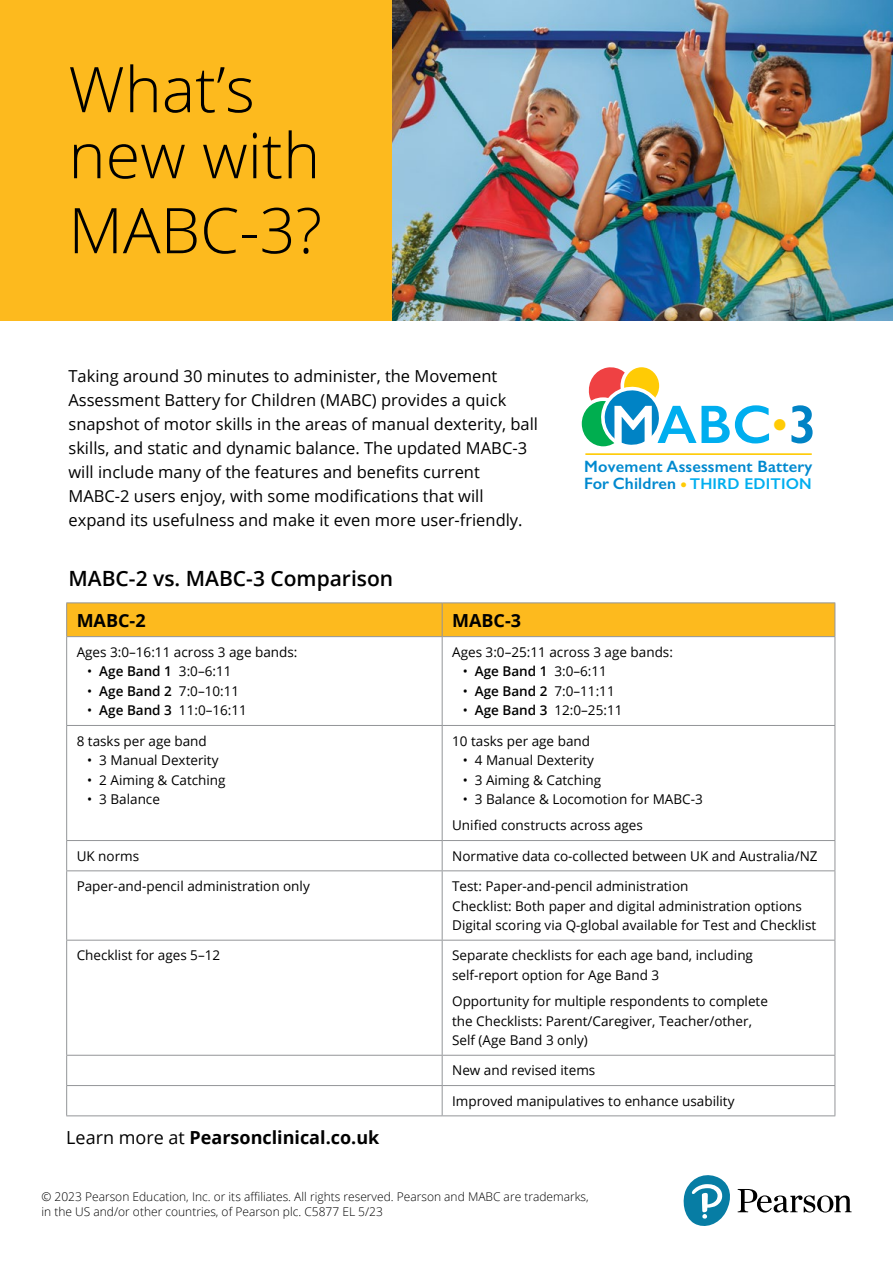
<style>
.page{position:relative;width:893px;height:1263px;background:#fff}
.page>*{position:absolute;margin:0;border:0;box-sizing:border-box;transform-origin:0 0}
.t1{font:300 63px/66px "Open Sans";color:#000}
.t2{font:600 54.45px "Gill Sans";color:#00aeef}
.t3{font:600 21px "Open Sans";color:#000}
.t4{font:700 18px "Open Sans";color:#000}
.t5{font:16.5px/24px "Open Sans";color:#000}
.t6{font:600 16.5px "Gill Sans";letter-spacing:.01em;color:#0089cf}
.t7{font:600 15.6px "Gill Sans";letter-spacing:.01em;color:#00aeef}
.t8{font:13.5px/19.5px "Open Sans";color:#000}
.t9{font:300 12px/15px "Open Sans";color:#000}
.s1{color:#fff}
.s2{font-size:41.7px;color:#ffcb05}
.s3{color:#0083c5}
.s4{font-size:16.5px;color:#0089cf}
.s5{font-size:18.15px;color:#ffcb05}
.s6{font-weight:600}
.s7{font-weight:400}
</style>
<div class="page">
<div style="left:0;top:0;width:552px;height:320px;background:#fdba1e"></div>
<div style="left:67px;top:603px;width:768px;height:33px;background:#fdba1e"></div>
<hr style="left:66px;top:602px;width:376px;height:1px;background:#939598">
<hr style="left:66px;top:603px;width:1px;height:33px;background:#939598">
<hr style="left:442px;top:602px;width:393px;height:1px;background:#939598">
<hr style="left:442px;top:603px;width:1px;height:33px;background:#939598">
<hr style="left:835px;top:603px;width:1px;height:33px;background:#939598">
<hr style="left:66px;top:636px;width:376px;height:1px;background:#939598">
<hr style="left:66px;top:637px;width:1px;height:88px;background:#939598">
<hr style="left:442px;top:636px;width:393px;height:1px;background:#939598">
<hr style="left:442px;top:637px;width:1px;height:88px;background:#939598">
<hr style="left:835px;top:637px;width:1px;height:88px;background:#939598">
<hr style="left:66px;top:725px;width:376px;height:1px;background:#939598">
<hr style="left:66px;top:726px;width:1px;height:114px;background:#939598">
<hr style="left:442px;top:725px;width:393px;height:1px;background:#939598">
<hr style="left:442px;top:726px;width:1px;height:114px;background:#939598">
<hr style="left:835px;top:726px;width:1px;height:114px;background:#939598">
<hr style="left:66px;top:840px;width:376px;height:1px;background:#939598">
<svg style="left:66px;top:841px;width:1px;height:29px"></svg>
<hr style="left:442px;top:840px;width:393px;height:1px;background:#939598">
<svg style="left:442px;top:841px;width:1px;height:29px"></svg>
<svg style="left:835px;top:841px;width:1px;height:29px"></svg>
<hr style="left:66px;top:870px;width:376px;height:1px;background:#939598">
<hr style="left:66px;top:871px;width:1px;height:69px;background:#939598">
<hr style="left:442px;top:870px;width:393px;height:1px;background:#939598">
<hr style="left:442px;top:871px;width:1px;height:69px;background:#939598">
<hr style="left:835px;top:871px;width:1px;height:69px;background:#939598">
<hr style="left:66px;top:940px;width:376px;height:1px;background:#939598">
<hr style="left:66px;top:940px;width:1px;height:115px;background:#939598">
<hr style="left:442px;top:940px;width:393px;height:1px;background:#939598">
<hr style="left:442px;top:940px;width:1px;height:115px;background:#939598">
<hr style="left:835px;top:940px;width:1px;height:115px;background:#939598">
<hr style="left:66px;top:1055px;width:376px;height:1px;background:#939598">
<hr style="left:66px;top:1055px;width:1px;height:30px;background:#939598">
<hr style="left:442px;top:1055px;width:393px;height:1px;background:#939598">
<hr style="left:442px;top:1055px;width:1px;height:30px;background:#939598">
<hr style="left:835px;top:1055px;width:1px;height:30px;background:#939598">
<hr style="left:66px;top:1085px;width:376px;height:1px;background:#939598">
<svg style="left:66px;top:1086px;width:1px;height:29px"></svg>
<hr style="left:442px;top:1085px;width:393px;height:1px;background:#939598">
<svg style="left:442px;top:1086px;width:1px;height:29px"></svg>
<svg style="left:835px;top:1086px;width:1px;height:29px"></svg>
<hr style="left:66px;top:1115px;width:376px;height:1px;background:#939598">
<hr style="left:442px;top:1115px;width:393px;height:1px;background:#939598">
<img style="left:392px;top:0;width:501px;height:320px">
<svg style="left:683px;top:1175px;width:169px;height:51px"></svg>
<div style="left:620px;top:364px;width:43px;height:44px;border:4px solid #fff;border-radius:50%"></div>
<div style="left:578px;top:397px;width:50px;height:53px;border:4px solid #fff;border-radius:50%"></div>
<svg style="left:581px;top:364px;width:81px;height:86px"></svg>
<hr style="left:585px;top:453px;width:227px;height:2px;background:#ffcb05">
<h1 class="t1" style="left:68px;top:55px;width:253px">What’s new with</h1>
<h1 class="t1" style="left:68px;top:196px;width:255px">MABC-3?</h1>
<p class="t5" style="left:68px;top:364px;width:471px">Taking around 30 minutes to administer, the Movement Assessment Battery for Children (MABC) provides a quick snapshot of motor skills in the areas of manual dexterity, ball skills, and static and dynamic balance. The updated MABC-3 will include many of the features and benefits current MABC-2 users enjoy, with some modifications that will expand its usefulness and make it even more user-friendly.</p>
<h3 class="t3" style="left:68px;top:564px;width:326px">MABC-2 vs. MABC-3 Comparison</h3>
<h2 class="t2" style="left:610px;top:392px;width:208px"><span class="s1">M</span>ABC<span class="s2">•</span><span class="s3">3</span></h2>
<p class="t6" style="left:584px;top:457px;width:230px">Movement Assessment Battery</p>
<p class="t7" style="left:584px;top:475px;width:229px"><span class="s4">For Children</span> <span class="s5">•</span> THIRD EDITION</p>
<h3 class="t4" style="left:77px;top:607px;width:71px">MABC-2</h3>
<h3 class="t4" style="left:452px;top:607px;width:71px">MABC-3</h3>
<p class="t8" style="left:77px;top:642px;width:222px">Ages 3:0–16:11 across 3 age bands:</p>
<p class="t8" style="left:87px;top:661px;width:146px">• <span class="s6">Age Band 1</span> 3:0–6:11</p>
<p class="t8" style="left:87px;top:681px;width:154px">• <span class="s6">Age Band 2</span> 7:0–10:11</p>
<p class="t8" style="left:87px;top:700px;width:161px">• <span class="s6">Age Band 3</span> 11:0–16:11</p>
<p class="t8" style="left:452px;top:642px;width:222px">Ages 3:0–25:11 across 3 age bands:</p>
<p class="t8" style="left:463px;top:661px;width:146px">• <span class="s6">Age Band 1</span> 3:0–6:11</p>
<p class="t8" style="left:463px;top:681px;width:154px">• <span class="s6">Age Band 2</span> 7:0–11:11</p>
<p class="t8" style="left:463px;top:700px;width:161px">• <span class="s6">Age Band 3</span> 12:0–25:11</p>
<p class="t8" style="left:77px;top:731px;width:132px">8 tasks per age band</p>
<p class="t8" style="left:87px;top:750px;width:133px">• 3 Manual Dexterity</p>
<p class="t8" style="left:87px;top:770px;width:140px">• 2 Aiming &amp; Catching</p>
<p class="t8" style="left:87px;top:789px;width:74px">• 3 Balance</p>
<p class="t8" style="left:452px;top:731px;width:139px">10 tasks per age band</p>
<p class="t8" style="left:463px;top:750px;width:133px">• 4 Manual Dexterity</p>
<p class="t8" style="left:463px;top:770px;width:140px">• 3 Aiming &amp; Catching</p>
<p class="t8" style="left:452px;top:786px;width:252px;line-height:26.2px;text-indent:11px">• 3 Balance &amp; Locomotion for MABC-3<br>Unified constructs across ages</p>
<p class="t8" style="left:77px;top:846px;width:64px">UK norms</p>
<p class="t8" style="left:452px;top:846px;width:367px">Normative data co-collected between UK and Australia/NZ</p>
<p class="t8" style="left:77px;top:876px;width:235px">Paper-and-pencil administration only</p>
<p class="t8" style="left:452px;top:876px;width:366px">Test: Paper-and-pencil administration<br>Checklist: Both paper and digital administration options<br>Digital scoring via Q-global available for Test and Checklist</p>
<p class="t8" style="left:77px;top:945px;width:145px">Checklist for ages 5–12</p>
<p class="t8" style="left:452px;top:945px;width:302px">Separate checklists for each age band, including self-report option for Age Band 3</p>
<p class="t8" style="left:452px;top:991px;width:317px">Opportunity for multiple respondents to complete the Checklists: Parent/Caregiver, Teacher/other,<br>Self (Age Band 3 only)</p>
<p class="t8" style="left:452px;top:1060px;width:145px">New and revised items</p>
<p class="t8" style="left:452px;top:1091px;width:284px">Improved manipulatives to enhance usability</p>
<h3 class="t4" style="left:66px;top:1124px;width:315px"><span class="s7">Learn more at</span> Pearsonclinical.co.uk</h3>
<p class="t9" style="left:41px;top:1189px;width:549px">© 2023 Pearson Education, Inc. or its affiliates. All rights reserved. Pearson and MABC are trademarks, in the US and/or other countries, of Pearson plc. C5877 EL 5/23</p>
</div>
